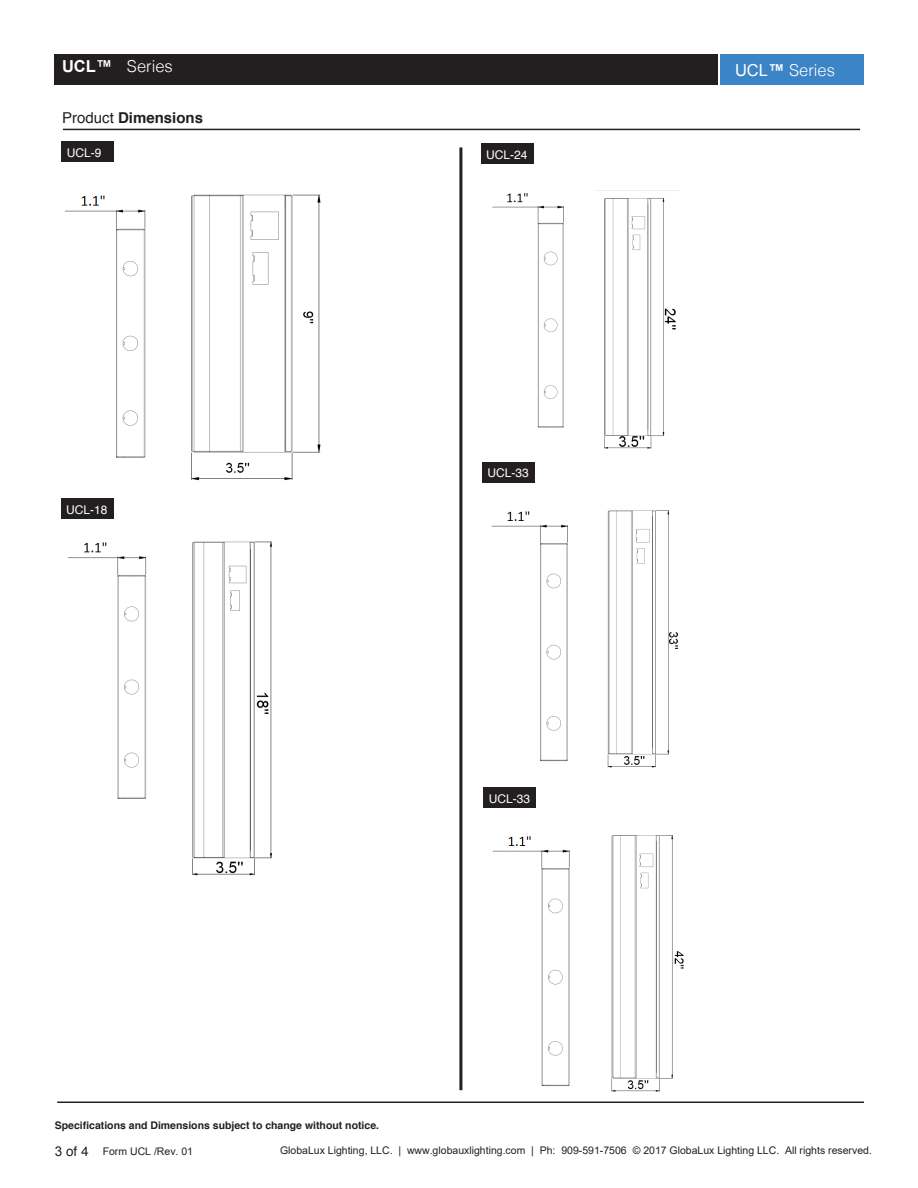
<style>
.page{position:relative;width:918px;height:1188px;background:#fff}
.page>*{position:absolute;margin:0;border:0;box-sizing:border-box;transform-origin:0 0}
.t1{font:300 16.5px "Helvetica";color:#fff}
.t2{font:700 15px "Helvetica";color:#231f20}
.t3{font:12px "Helvetica";color:#fff}
.t4{font:10.5px "Arial";color:#231f20}
.t5{font:700 10.5px "Helvetica";color:#231f20}
.s1{font-family:"Arial";font-weight:700}
.s2{font-family:"Arial";font-weight:400}
.s3{font-weight:400}
.s4{font-size:13.5px}
.s5{font-family:"Helvetica";font-size:13.5px}
</style>
<div class="page">
<hr style="left:63px;top:129px;width:797px;height:1px;background:#231f20">
<div style="left:61px;top:141px;width:53px;height:21px;background:#231f20"></div>
<div style="left:54px;top:54px;width:663px;height:30px;background:#231f20"></div>
<div style="left:721px;top:54px;width:143px;height:30px;background:#3b84c5"></div>
<svg style="left:459px;top:147px;width:4px;height:943px;background:#595657"></svg>
<hr style="left:57px;top:1102px;width:807px;height:1px;background:#231f20">
<img style="left:65px;top:195px;width:81px;height:263px">
<img style="left:191px;top:194px;width:130px;height:287px">
<img style="left:492px;top:193px;width:72px;height:235px">
<div style="left:61px;top:498px;width:53px;height:21px;background:#231f20"></div>
<img style="left:192px;top:541px;width:80px;height:335px">
<div style="left:481px;top:143px;width:53px;height:21px;background:#231f20"></div>
<img style="left:595px;top:190px;width:83px;height:259px">
<img style="left:491px;top:511px;width:77px;height:251px">
<div style="left:482px;top:462px;width:53px;height:20px;background:#231f20"></div>
<img style="left:67px;top:542px;width:80px;height:257px">
<img style="left:607px;top:510px;width:71px;height:258px">
<img style="left:492px;top:836px;width:78px;height:251px">
<div style="left:483px;top:787px;width:53px;height:21px;background:#231f20"></div>
<img style="left:611px;top:835px;width:73px;height:257px">
<h1 class="t1" style="left:62px;top:52px;width:112px"><span class="s1">UCL</span><span class="s1">™</span> Series</h1>
<h1 class="t1" style="left:735px;top:56px;width:101px"><span class="s2">UCL</span><span class="s1">™</span> Series</h1>
<h2 class="t2" style="left:62px;top:106px;width:142px"><span class="s3">Product</span> Dimensions</h2>
<p class="t3" style="left:67px;top:143px;width:36px">UCL-9</p>
<p class="t3" style="left:66px;top:501px;width:43px">UCL-18</p>
<p class="t3" style="left:486px;top:145px;width:43px">UCL-24</p>
<p class="t3" style="left:488px;top:464px;width:43px">UCL-33</p>
<p class="t3" style="left:489px;top:789px;width:43px">UCL-33</p>
<p class="t5" style="left:55px;top:1116px;width:326px">Specifications and Dimensions subject to change without notice.</p>
<p class="t4" style="left:55px;top:1145px;width:140px"><span class="s4">3</span> <span class="s5">of 4</span> Form UCL /Rev. 01</p>
<p class="t4" style="left:280px;top:1144px;width:593px">GlobaLux Lighting, LLC. | www.globauxlighting.com | Ph: 909-591-7506 © 2017 GlobaLux Lighting LLC. All rights reserved.</p>
</div>
